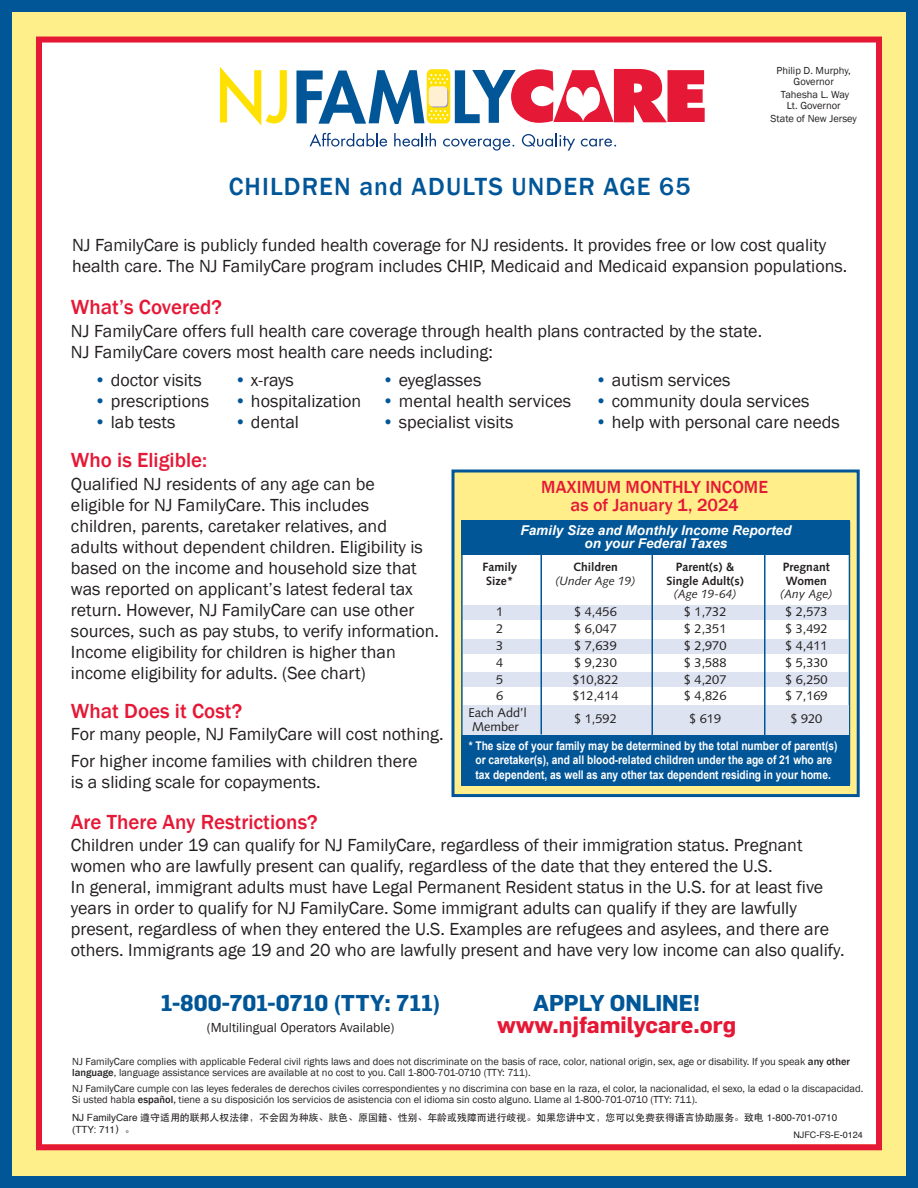
<style>
.page{position:relative;width:918px;height:1188px;background:#fff}
.page>*{position:absolute;margin:0;border:0;box-sizing:border-box;transform-origin:0 0}
.t1{font:500 25.5px "Franklin Gothic";letter-spacing:.045em;color:#015698}
.t2{font:700 22.5px "Flama";color:#015698}
.t3{font:700 22.5px "Flama";color:#e51836}
.t4{font:500 21px "Franklin Gothic";color:#e51836}
.t5{font:18px/21px "Franklin Gothic";color:#231f20}
.t6{font:500 18px/18px "Franklin Gothic";color:#e51836;text-align:center}
.t7{font:italic 700 13.5px/13.5px "Arial";color:#fff;text-align:center}
.t8{font:13.5px "Franklin Gothic";color:#231f20}
.t9{font:12.75px "Syntax LT Std";color:#231f20}
.t10{font:700 12px/14.2px "Arial";color:#fff;text-align:center;scale:.85 1}
.t11{font:700 12px "Syntax LT Std";color:#231f20}
.t12{font:italic 12px "Syntax LT Std";color:#231f20}
.t13{font:10.5px/10.5px "Franklin Gothic";color:#231f20;text-align:center}
.t14{font:500 9.9px/12.1px "ST Heiti SC";color:#231f20}
.t15{font:9px "Helvetica";color:#231f20}
.s1{color:#015698}
.s2{font-weight:500}
.s3{font-family:"Helvetica";font-weight:400}
</style>
<div class="page">
<div style="left:12px;top:12px;width:894px;height:1164px;background:#ffef8b"></div>
<div style="left:0;top:0;width:918px;height:1188px;border:12px solid #015698"></div>
<div style="left:42px;top:43px;width:834px;height:1101px;background:#fff"></div>
<div style="left:36px;top:37px;width:846px;height:1113px;border:6px solid #e51836"></div>
<svg style="left:310px;top:133px;width:77px;height:14px"></svg>
<svg style="left:394px;top:133px;width:42px;height:14px"></svg>
<svg style="left:443px;top:139px;width:71px;height:12px"></svg>
<svg style="left:522px;top:133px;width:53px;height:18px"></svg>
<svg style="left:581px;top:139px;width:35px;height:8px"></svg>
<svg style="left:296px;top:69px;width:409px;height:55px"></svg>
<svg style="left:220px;top:67px;width:67px;height:59px"></svg>
<div style="left:454px;top:472px;width:403px;height:322px;background:#ffee8a"></div>
<div style="left:452px;top:470px;width:408px;height:327px;border:3px solid #015698"></div>
<div style="left:463px;top:523px;width:386px;height:260px;background:#fff"></div>
<div style="left:461px;top:520px;width:389px;height:35px;background:#015698"></div>
<div style="left:461px;top:735px;width:389px;height:51px;background:#015698"></div>
<div style="left:463px;top:605px;width:385px;height:15px;background:#dde3f0"></div>
<div style="left:463px;top:639px;width:385px;height:15px;background:#dde3f0"></div>
<div style="left:464px;top:672px;width:384px;height:15px;background:#dde3f0"></div>
<div style="left:463px;top:705px;width:385px;height:30px;background:#dde3f0"></div>
<hr style="left:764px;top:555px;width:2px;height:183px;background:#015698">
<hr style="left:652px;top:554px;width:1px;height:183px;background:#015698">
<hr style="left:540px;top:555px;width:2px;height:179px;background:#015698">
<p class="t1" style="left:229px;top:171px;width:463px">CHILDREN and ADULTS UNDER AGE 65</p>
<p class="t13" style="left:777px;top:65px;width:76px">Philip D. Murphy,<br>Governor</p>
<p class="t13" style="left:781px;top:89px;width:70px">Tahesha L. Way<br>Lt. Governor</p>
<p class="t13" style="left:771px;top:113px;width:88px">State of New Jersey</p>
<p class="t5" style="left:72px;top:234px;width:777px;line-height:21.6px">NJ FamilyCare is publicly funded health coverage for NJ residents. It provides free or low cost quality health care. The NJ FamilyCare program includes CHIP, Medicaid and Medicaid expansion populations.</p>
<p class="t4" style="left:71px;top:295px;width:152px">What’s Covered?</p>
<p class="t5" style="left:71px;top:320px;width:693px">NJ FamilyCare offers full health care coverage through health plans contracted by the state.<br>NJ FamilyCare covers most health care needs including:</p>
<p class="t5" style="left:94px;top:369px;width:109px"><span class="s1">•</span> doctor visits</p>
<p class="t5" style="left:234px;top:369px;width:61px"><span class="s1">•</span> x-rays</p>
<p class="t5" style="left:382px;top:369px;width:101px"><span class="s1">•</span> eyeglasses</p>
<p class="t5" style="left:595px;top:369px;width:137px"><span class="s1">•</span> autism services</p>
<p class="t5" style="left:94px;top:390px;width:116px"><span class="s1">•</span> prescriptions</p>
<p class="t5" style="left:234px;top:390px;width:338px"><span class="s1">•</span> hospitalization <span class="s1">•</span> mental health services</p>
<p class="t5" style="left:595px;top:390px;width:216px"><span class="s1">•</span> community doula services</p>
<p class="t5" style="left:94px;top:411px;width:83px"><span class="s1">•</span> lab tests</p>
<p class="t5" style="left:234px;top:411px;width:66px"><span class="s1">•</span> dental</p>
<p class="t5" style="left:382px;top:411px;width:133px"><span class="s1">•</span> specialist visits</p>
<p class="t5" style="left:595px;top:411px;width:246px"><span class="s1">•</span> help with personal care needs</p>
<p class="t4" style="left:71px;top:448px;width:138px">Who is Eligible:</p>
<p class="t5" style="left:71px;top:473px;width:370px">Qualified NJ residents of any age can be<br>eligible for NJ FamilyCare. This includes children, parents, caretaker relatives, and<br>adults without dependent children. Eligibility is based on the income and household size that was reported on applicant’s latest federal tax return. However, NJ FamilyCare can use other sources, such as pay stubs, to verify information.<br>Income eligibility for children is higher than income eligibility for adults. (See chart)</p>
<p class="t4" style="left:71px;top:698px;width:173px">What Does it Cost?</p>
<p class="t5" style="left:71px;top:723px;width:374px">For many people, NJ FamilyCare will cost nothing.</p>
<p class="t5" style="left:71px;top:750px;width:348px">For higher income families with children there is a sliding scale for copayments.</p>
<p class="t4" style="left:71px;top:809px;width:248px">Are There Any Restrictions?</p>
<p class="t5" style="left:71px;top:834px;width:775px">Children under 19 can qualify for NJ FamilyCare, regardless of their immigration status. Pregnant women who are lawfully present can qualify, regardless of the date that they entered the U.S.<br>In general, immigrant adults must have Legal Permanent Resident status in the U.S. for at least five years in order to qualify for NJ FamilyCare. Some immigrant adults can qualify if they are lawfully present, regardless of when they entered the U.S. Examples are refugees and asylees, and there are others. Immigrants age 19 and 20 who are lawfully present and have very low income can also qualify.</p>
<p class="t6" style="left:541px;top:478px;width:228px">MAXIMUM MONTHLY INCOME as of January 1, 2024</p>
<p class="t7" style="left:521px;top:523px;width:272px">Family Size and Monthly Income Reported on your Federal Taxes</p>
<p class="t11" style="left:482px;top:560px;width:36px">Family</p>
<p class="t11" style="left:573px;top:560px;width:46px">Children</p>
<p class="t11" style="left:676px;top:560px;width:60px">Parent(s) &amp;</p>
<p class="t11" style="left:783px;top:560px;width:48px">Pregnant</p>
<p class="t11" style="left:486px;top:574px;width:29px">Size*</p>
<p class="t12" style="left:555px;top:576px;width:82px">(Under Age 19)</p>
<p class="t11" style="left:667px;top:574px;width:79px">Single Adult(s)</p>
<p class="t11" style="left:786px;top:574px;width:42px">Women</p>
<p class="t12" style="left:674px;top:590px;width:64px">(Age 19-64)</p>
<p class="t12" style="left:780px;top:590px;width:54px">(Any Age)</p>
<p class="t9" style="left:496px;top:605px;width:9px">1</p>
<p class="t9" style="left:574px;top:605px;width:44px">$ 4,456</p>
<p class="t9" style="left:684px;top:605px;width:44px">$ 1,732</p>
<p class="t9" style="left:785px;top:605px;width:44px">$ 2,573</p>
<p class="t9" style="left:496px;top:621px;width:9px">2</p>
<p class="t9" style="left:574px;top:621px;width:44px">$ 6,047</p>
<p class="t9" style="left:684px;top:621px;width:44px">$ 2,351</p>
<p class="t9" style="left:785px;top:621px;width:44px">$ 3,492</p>
<p class="t9" style="left:496px;top:638px;width:9px">3</p>
<p class="t9" style="left:574px;top:638px;width:44px">$ 7,639</p>
<p class="t9" style="left:684px;top:638px;width:44px">$ 2,970</p>
<p class="t9" style="left:785px;top:638px;width:44px">$ 4,411</p>
<p class="t9" style="left:496px;top:655px;width:9px">4</p>
<p class="t9" style="left:574px;top:655px;width:44px">$ 9,230</p>
<p class="t9" style="left:684px;top:655px;width:44px">$ 3,588</p>
<p class="t9" style="left:785px;top:655px;width:44px">$ 5,330</p>
<p class="t9" style="left:496px;top:672px;width:9px">5</p>
<p class="t9" style="left:572px;top:672px;width:48px">$10,822</p>
<p class="t9" style="left:684px;top:672px;width:44px">$ 4,207</p>
<p class="t9" style="left:785px;top:672px;width:44px">$ 6,250</p>
<p class="t9" style="left:496px;top:689px;width:9px">6</p>
<p class="t9" style="left:572px;top:689px;width:48px">$12,414</p>
<p class="t9" style="left:684px;top:689px;width:44px">$ 4,826</p>
<p class="t9" style="left:785px;top:689px;width:44px">$ 7,169</p>
<p class="t9" style="left:469px;top:705px;width:60px">Each Add’l</p>
<p class="t9" style="left:574px;top:711px;width:44px">$ 1,592</p>
<p class="t9" style="left:689px;top:711px;width:33px">$ 619</p>
<p class="t9" style="left:790px;top:711px;width:33px">$ 920</p>
<p class="t9" style="left:472px;top:719px;width:48px">Member</p>
<p class="t10" style="left:469px;top:739px;width:436px">* The size of your family may be determined by the total number of parent(s) or caretaker(s), and all blood-related children under the age of 21 who are tax dependent, as well as any other tax dependent residing in your home.</p>
<p class="t2" style="left:161px;top:990px;width:281px">1-800-701-0710 (TTY: 711)</p>
<p class="t8" style="left:207px;top:1019px;width:189px">(Multilingual Operators Available)</p>
<p class="t13" style="left:72px;top:1056px;width:779px;line-height:11.1px;text-align:left">NJ FamilyCare complies with applicable Federal civil rights laws and does not discriminate on the basis of race, color, national origin, sex, age or disability. If you speak <span class="s2">any other language</span>, language assistance services are available at no cost to you. Call 1-800-701-0710 (TTY: 711).</p>
<p class="t13" style="left:72px;top:1083px;width:793px;line-height:11.1px;text-align:left">NJ FamilyCare cumple con las leyes federales de derechos civiles correspondientes y no discrimina con base en la raza, el color, la nacionalidad, el sexo, la edad o la discapacidad.<br>Si usted habla <span class="s2">español,</span> tiene a su disposición los servicios de asistencia con el idioma sin costo alguno. Llame al 1-800-701-0710 (TTY: 711).</p>
<p class="t14" style="left:72px;top:1111px;width:767px"><span class="s3">NJ FamilyCare</span> 遵守适用的联邦人权法律，不会因为种族、肤色、原国籍、性别、年龄或残障而进行歧视。如果您讲中文，您可以免费获得语言协助服务。致电 <span class="s3">1-800-701-0710 (TTY: 711</span>）。</p>
<p class="t2" style="left:533px;top:990px;width:169px">APPLY ONLINE!</p>
<p class="t3" style="left:497px;top:1012px;width:241px">www.njfamilycare.org</p>
<p class="t15" style="left:793px;top:1131px;width:71px">NJFC-FS-E-0124</p>
</div>
